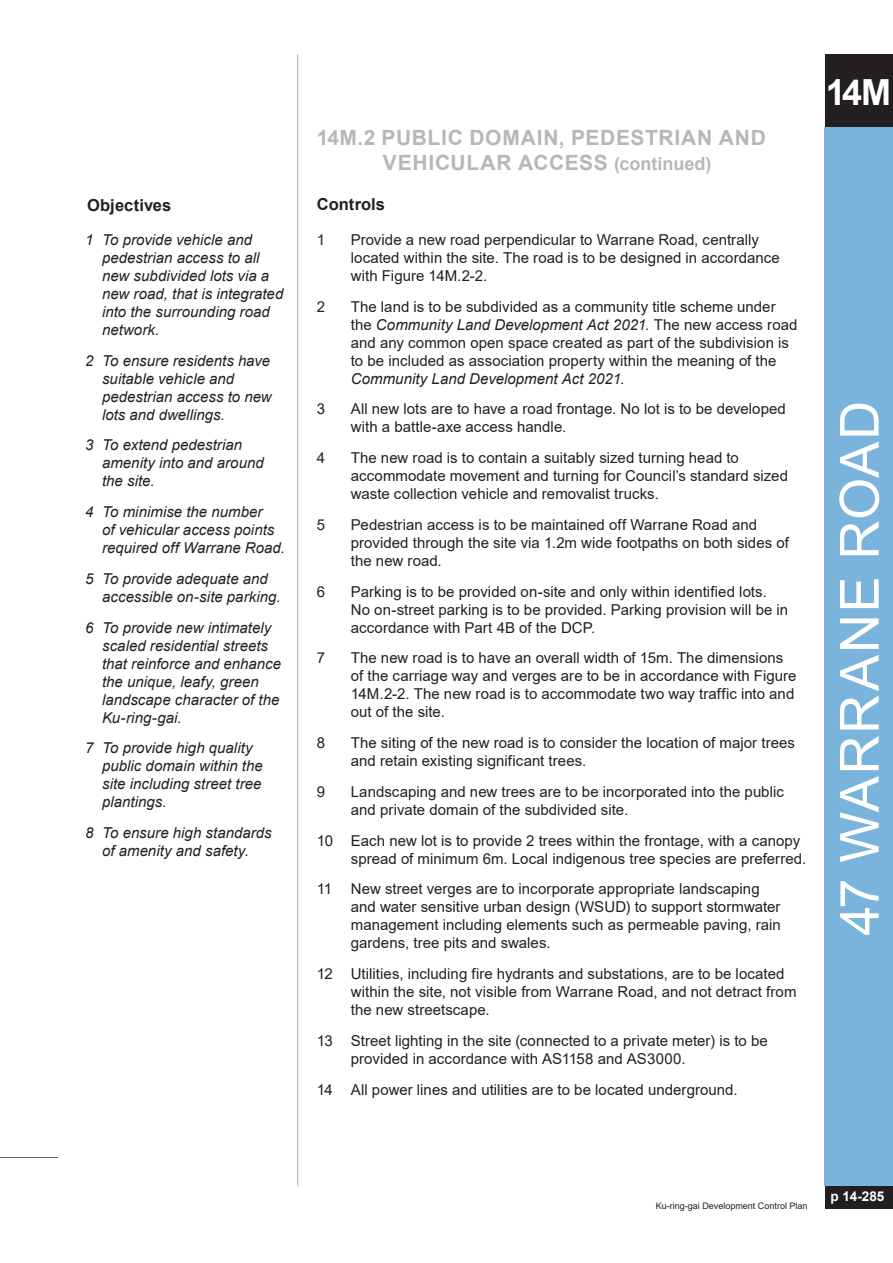
<style>
.page{position:relative;width:893px;height:1263px;background:#fff}
.page>*{position:absolute;margin:0;border:0;box-sizing:border-box;transform-origin:0 0}
.t1{font:54px "Arial";letter-spacing:.03em;color:#fff}
.t2{font:700 36px "Arial";color:#fff}
.t3{font:700 21px/25.2px "Arial";letter-spacing:.035em;color:#b6b7bb;text-align:center}
.t4{font:700 16.5px "Arial";letter-spacing:.005em;color:#231f20}
.t5{font:15px/18px "Arial";letter-spacing:.005em;color:#231f20}
.t6{font:italic 15px/18px "Arial";color:#231f20}
.t7{font:700 13.5px "Arial";color:#fff}
.t8{font:9px "Arial";color:#231f20}
.s1{font-size:18px}
.s2{font-style:italic}
</style>
<div class="page">
<div style="left:825px;top:54px;width:68px;height:74px;background:#231f20"></div>
<div style="left:825px;top:1186px;width:68px;height:23px;background:#231f20"></div>
<hr style="left:297px;top:54px;width:1px;height:1132px;background:#b6b491">
<div style="left:825px;top:128px;width:68px;height:1058px;background:#7ab4dd"></div>
<p class="t3" style="left:317px;top:125px;width:451px">14M.2 PUBLIC DOMAIN, PEDESTRIAN AND<br>VEHICULAR ACCESS <span class="s1">(continued)</span></p>
<p class="t4" style="left:87px;top:193px;width:86px">Objectives</p>
<p class="t4" style="left:317px;top:193px;width:70px">Controls</p>
<p class="t5" style="left:317px;top:230px;width:10px">1</p>
<p class="t5" style="left:351px;top:230px;width:431px">Provide a new road perpendicular to Warrane Road, centrally located within the site. The road is to be designed in accordance with Figure 14M.2-2.</p>
<p class="t5" style="left:317px;top:297px;width:10px">2</p>
<p class="t5" style="left:351px;top:297px;width:448px">The land is to be subdivided as a community title scheme under the <span class="s2">Community Land Development Act 2021.</span> The new access road and any common open space created as part of the subdivision is to be included as association property within the meaning of the <span class="s2">Community Land Development Act 2021</span>.</p>
<p class="t5" style="left:317px;top:400px;width:10px">3</p>
<p class="t5" style="left:351px;top:400px;width:437px">All new lots are to have a road frontage. No lot is to be developed with a battle-axe access handle.</p>
<p class="t5" style="left:317px;top:449px;width:10px">4</p>
<p class="t5" style="left:351px;top:449px;width:439px">The new road is to contain a suitably sized turning head to accommodate movement and turning for Council’s standard sized waste collection vehicle and removalist trucks.</p>
<p class="t5" style="left:317px;top:515px;width:10px">5</p>
<p class="t5" style="left:351px;top:515px;width:440px">Pedestrian access is to be maintained off Warrane Road and provided through the site via 1.2m wide footpaths on both sides of the new road.</p>
<p class="t5" style="left:317px;top:582px;width:10px">6</p>
<p class="t5" style="left:351px;top:582px;width:439px">Parking is to be provided on-site and only within identified lots.<br>No on-street parking is to be provided. Parking provision will be in accordance with Part 4B of the DCP.</p>
<p class="t5" style="left:317px;top:649px;width:10px">7</p>
<p class="t5" style="left:351px;top:649px;width:447px">The new road is to have an overall width of 15m. The dimensions of the carriage way and verges are to be in accordance with Figure 14M.2-2. The new road is to accommodate two way traffic into and out of the site.</p>
<p class="t5" style="left:317px;top:734px;width:10px">8</p>
<p class="t5" style="left:351px;top:734px;width:446px">The siting of the new road is to consider the location of major trees and retain existing significant trees.</p>
<p class="t5" style="left:317px;top:782px;width:10px">9</p>
<p class="t5" style="left:351px;top:782px;width:435px">Landscaping and new trees are to be incorporated into the public and private domain of the subdivided site.</p>
<p class="t5" style="left:351px;top:831px;width:457px;text-indent:-34px">10 Each new lot is to provide 2 trees within the frontage, with a canopy spread of minimum 6m. Local indigenous tree species are preferred.</p>
<p class="t5" style="left:351px;top:880px;width:432px;text-indent:-34px">11 New street verges are to incorporate appropriate landscaping and water sensitive urban design (WSUD) to support stormwater management including elements such as permeable paving, rain gardens, tree pits and swales.</p>
<p class="t5" style="left:351px;top:965px;width:447px;text-indent:-34px">12 Utilities, including fire hydrants and substations, are to be located within the site, not visible from Warrane Road, and not detract from the new streetscape.</p>
<p class="t5" style="left:351px;top:1031px;width:418px;text-indent:-34px">13 Street lighting in the site (connected to a private meter) is to be provided in accordance with AS1158 and AS3000.</p>
<p class="t5" style="left:317px;top:1080px;width:422px">14 All power lines and utilities are to be located underground.</p>
<p class="t6" style="left:102px;top:231px;width:183px;text-indent:-17px">1 To provide vehicle and pedestrian access to all new subdivided lots via a new road, that is integrated into the surrounding road network.</p>
<p class="t6" style="left:102px;top:351px;width:171px;text-indent:-17px">2 To ensure residents have suitable vehicle and pedestrian access to new lots and dwellings.</p>
<p class="t6" style="left:102px;top:436px;width:163px;text-indent:-17px">3 To extend pedestrian amenity into and around the site.</p>
<p class="t6" style="left:102px;top:503px;width:184px;text-indent:-17px">4 To minimise the number<br>of vehicular access points required off Warrane Road.</p>
<p class="t6" style="left:102px;top:570px;width:180px;text-indent:-17px">5 To provide adequate and accessible on-site parking.</p>
<p class="t6" style="left:102px;top:619px;width:181px;text-indent:-17px">6 To provide new intimately scaled residential streets that reinforce and enhance the unique, leafy, green landscape character of the<br>Ku-ring-gai.</p>
<p class="t6" style="left:102px;top:739px;width:162px;text-indent:-17px">7 To provide high quality public domain within the site including street tree plantings.</p>
<p class="t6" style="left:85px;top:824px;width:188px;text-align:center">8 To ensure high standards of amenity and safety.</p>
<h2 class="t2" style="left:826px;top:67px;width:67px">14M</h2>
<h1 class="t1" style="left:822px;top:935px;width:536px;rotate:-90deg">47 WARRANE ROAD</h1>
<p class="t8" style="left:656px;top:1199px;width:153px">Ku-ring-gai Development Control Plan</p>
<p class="t7" style="left:830px;top:1186px;width:56px">p 14-285</p>
</div>
